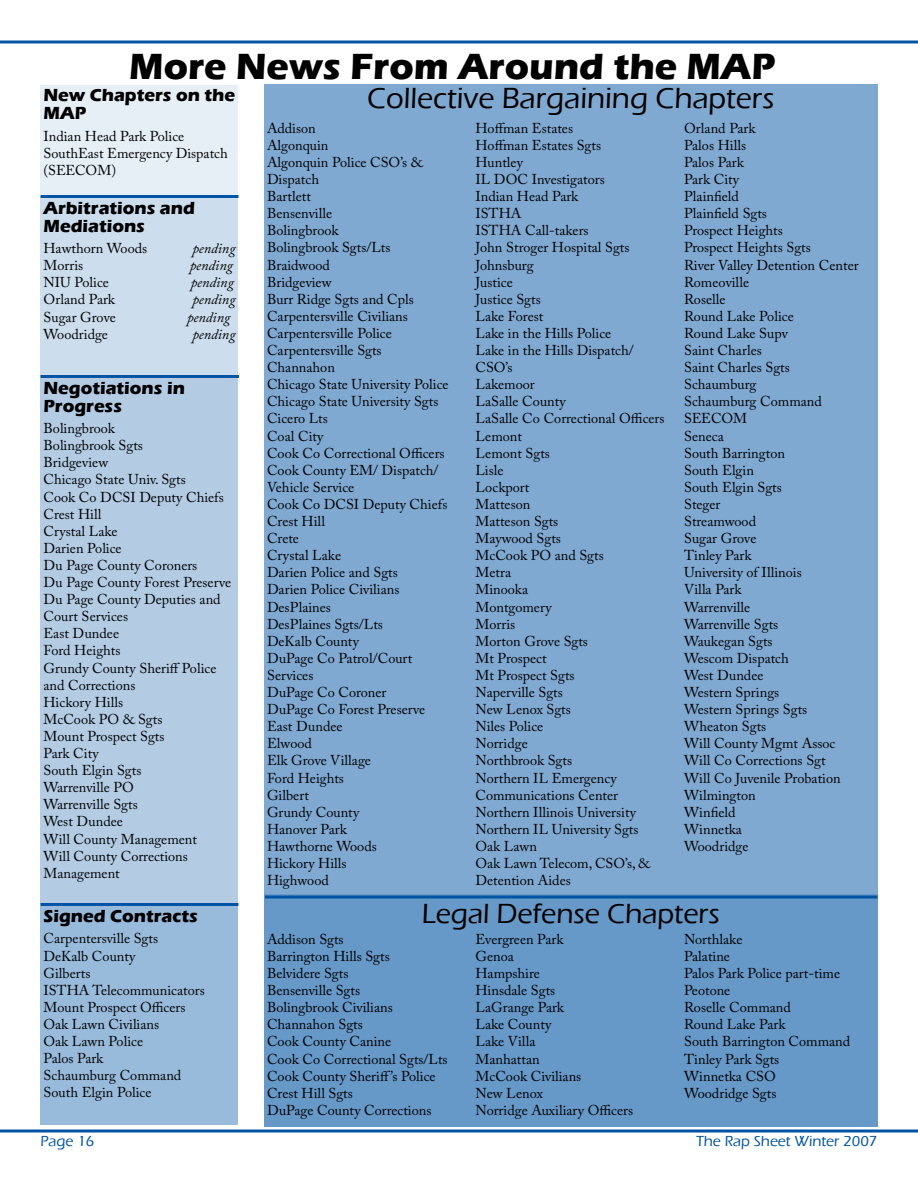
<style>
.page{position:relative;width:918px;height:1188px;background:#fff}
.page>*{position:absolute;margin:0;border:0;box-sizing:border-box;transform-origin:0 0}
.t1{font:700 37.5px "Eras ITC";color:#000}
.t2{font:500 30px "Eras ITC";color:#000}
.t3{font:500 28.5px "Eras ITC";color:#000}
.t4{font:700 18px/18px "Eras ITC";color:#000}
.t5{font:500 15px "Eras ITC";color:#0054a4}
.t6{font:14.25px/17.1px "Adobe Caslon Pro";color:#000}
.t7{font:italic 14.25px "Adobe Caslon Pro";color:#000}
</style>
<div class="page">
<svg style="left:0;top:40px;width:918px;height:4px;background:#3f7eba"></svg>
<hr style="left:0;top:1130px;width:918px;height:2px;background:#0054a4">
<div style="left:40px;top:86px;width:198px;height:109px;background:#e6eef6"></div>
<div style="left:264px;top:85px;width:614px;height:34px;background:#80a9d2"></div>
<div style="left:264px;top:119px;width:614px;height:779px;background:#80a9d2"></div>
<div style="left:264px;top:894px;width:614px;height:42px;background:#6698c8"></div>
<div style="left:40px;top:198px;width:198px;height:180px;background:#ccdded"></div>
<div style="left:40px;top:378px;width:198px;height:526px;background:#b3cce4"></div>
<div style="left:40px;top:906px;width:198px;height:219px;background:#99bbdb"></div>
<div style="left:264px;top:930px;width:614px;height:196px;background:#6698c8"></div>
<hr style="left:40px;top:195px;width:198px;height:3px;background:#0054a4">
<hr style="left:40px;top:375px;width:199px;height:3px;background:#0054a4">
<hr style="left:265px;top:896px;width:613px;height:2px;background:#0054a4">
<hr style="left:40px;top:903px;width:198px;height:3px;background:#0054a4">
<h1 class="t1" style="left:129px;top:45px;width:648px">More News From Around the MAP</h1>
<p class="t4" style="left:44px;top:86px;width:193px">New Chapters on the<br>MAP</p>
<p class="t6" style="left:44px;top:127px;width:186px">Indian Head Park Police<br>SouthEast Emergency Dispatch (SEECOM)</p>
<h2 class="t2" style="left:367px;top:81px;width:409px">Collective Bargaining Chapters</h2>
<p class="t6" style="left:267px;top:119px;width:183px">Addison<br>Algonquin<br>Algonquin Police CSO’s &amp;<br>Dispatch<br>Bartlett<br>Bensenville<br>Bolingbrook<br>Bolingbrook Sgts/Lts<br>Braidwood<br>Bridgeview<br>Burr Ridge Sgts and Cpls<br>Carpentersville Civilians<br>Carpentersville Police<br>Carpentersville Sgts<br>Channahon<br>Chicago State University Police<br>Chicago State University Sgts<br>Cicero Lts<br>Coal City<br>Cook Co Correctional Officers<br>Cook County EM/ Dispatch/<br>Vehicle Service<br>Cook Co DCSI Deputy Chiefs<br>Crest Hill<br>Crete<br>Crystal Lake<br>Darien Police and Sgts<br>Darien Police Civilians<br>DesPlaines<br>DesPlaines Sgts/Lts<br>DeKalb County<br>DuPage Co Patrol/Court<br>Services<br>DuPage Co Coroner<br>DuPage Co Forest Preserve<br>East Dundee<br>Elwood<br>Elk Grove Village<br>Ford Heights<br>Gilbert<br>Grundy County<br>Hanover Park<br>Hawthorne Woods<br>Hickory Hills<br>Highwood</p>
<p class="t6" style="left:476px;top:119px;width:191px">Hoffman Estates<br>Hoffman Estates Sgts<br>Huntley<br>IL DOC Investigators<br>Indian Head Park<br>ISTHA<br>ISTHA Call-takers<br>John Stroger Hospital Sgts<br>Johnsburg<br>Justice<br>Justice Sgts<br>Lake Forest<br>Lake in the Hills Police<br>Lake in the Hills Dispatch/<br>CSO’s<br>Lakemoor<br>LaSalle County<br>LaSalle Co Correctional Officers<br>Lemont<br>Lemont Sgts<br>Lisle<br>Lockport<br>Matteson<br>Matteson Sgts<br>Maywood Sgts<br>McCook PO and Sgts<br>Metra<br>Minooka<br>Montgomery<br>Morris<br>Morton Grove Sgts<br>Mt Prospect<br>Mt Prospect Sgts<br>Naperville Sgts<br>New Lenox Sgts<br>Niles Police<br>Norridge<br>Northbrook Sgts<br>Northern IL Emergency<br>Communications Center<br>Northern Illinois University<br>Northern IL University Sgts<br>Oak Lawn<br>Oak Lawn Telecom, CSO’s, &amp;<br>Detention Aides</p>
<p class="t6" style="left:684px;top:119px;width:176px">Orland Park<br>Palos Hills<br>Palos Park<br>Park City<br>Plainfield<br>Plainfield Sgts<br>Prospect Heights<br>Prospect Heights Sgts<br>River Valley Detention Center<br>Romeoville<br>Roselle<br>Round Lake Police<br>Round Lake Supv<br>Saint Charles<br>Saint Charles Sgts<br>Schaumburg<br>Schaumburg Command<br>SEECOM<br>Seneca<br>South Barrington<br>South Elgin<br>South Elgin Sgts<br>Steger<br>Streamwood<br>Sugar Grove<br>Tinley Park<br>University of Illinois<br>Villa Park<br>Warrenville<br>Warrenville Sgts<br>Waukegan Sgts<br>Wescom Dispatch<br>West Dundee<br>Western Springs<br>Western Springs Sgts<br>Wheaton Sgts<br>Will County Mgmt Assoc<br>Will Co Corrections Sgt<br>Will Co Juvenile Probation<br>Wilmington<br>Winfield<br>Winnetka<br>Woodridge</p>
<h3 class="t3" style="left:422px;top:898px;width:300px">Legal Defense Chapters</h3>
<p class="t4" style="left:44px;top:199px;width:153px">Arbitrations and<br>Mediations</p>
<p class="t6" style="left:44px;top:240px;width:105px">Hawthorn Woods</p>
<p class="t7" style="left:192px;top:240px;width:45px">pending</p>
<p class="t6" style="left:43px;top:257px;width:41px">Morris</p>
<p class="t7" style="left:190px;top:257px;width:45px">pending</p>
<p class="t6" style="left:44px;top:274px;width:67px">NIU Police</p>
<p class="t7" style="left:191px;top:274px;width:45px">pending</p>
<p class="t6" style="left:43px;top:291px;width:73px">Orland Park</p>
<p class="t7" style="left:192px;top:291px;width:45px">pending</p>
<p class="t6" style="left:44px;top:308px;width:74px">Sugar Grove</p>
<p class="t7" style="left:187px;top:308px;width:45px">pending</p>
<p class="t6" style="left:44px;top:325px;width:66px">Woodridge</p>
<p class="t7" style="left:192px;top:325px;width:45px">pending</p>
<p class="t4" style="left:44px;top:379px;width:143px">Negotiations in<br>Progress</p>
<p class="t6" style="left:44px;top:420px;width:189px">Bolingbrook<br>Bolingbrook Sgts<br>Bridgeview<br>Chicago State Univ. Sgts<br>Cook Co DCSI Deputy Chiefs<br>Crest Hill<br>Crystal Lake<br>Darien Police<br>Du Page County Coroners<br>Du Page County Forest Preserve<br>Du Page County Deputies and<br>Court Services<br>East Dundee<br>Ford Heights<br>Grundy County Sheriff Police and Corrections<br>Hickory Hills<br>McCook PO &amp; Sgts<br>Mount Prospect Sgts<br>Park City<br>South Elgin Sgts<br>Warrenville PO<br>Warrenville Sgts<br>West Dundee<br>Will County Management<br>Will County Corrections<br>Management</p>
<p class="t4" style="left:44px;top:907px;width:156px">Signed Contracts</p>
<p class="t6" style="left:44px;top:930px;width:163px">Carpentersville Sgts<br>DeKalb County<br>Gilberts<br>ISTHA Telecommunicators<br>Mount Prospect Officers<br>Oak Lawn Civilians<br>Oak Lawn Police<br>Palos Park<br>Schaumburg Command<br>South Elgin Police</p>
<p class="t6" style="left:267px;top:930px;width:182px">Addison Sgts<br>Barrington Hills Sgts<br>Belvidere Sgts<br>Bensenville Sgts<br>Bolingbrook Civilians<br>Channahon Sgts<br>Cook County Canine<br>Cook Co Correctional Sgts/Lts<br>Cook County Sheriff’s Police<br>Crest Hill Sgts<br>DuPage County Corrections</p>
<p class="t6" style="left:476px;top:930px;width:159px">Evergreen Park<br>Genoa<br>Hampshire<br>Hinsdale Sgts<br>LaGrange Park<br>Lake County<br>Lake Villa<br>Manhattan<br>McCook Civilians<br>New Lenox<br>Norridge Auxiliary Officers</p>
<p class="t6" style="left:684px;top:930px;width:168px">Northlake<br>Palatine<br>Palos Park Police part-time<br>Peotone<br>Roselle Command<br>Round Lake Park<br>South Barrington Command<br>Tinley Park Sgts<br>Winnetka CSO<br>Woodridge Sgts</p>
<p class="t5" style="left:40px;top:1133px;width:54px">Page 16</p>
<p class="t5" style="left:696px;top:1132px;width:183px">The Rap Sheet Winter 2007</p>
</div>
